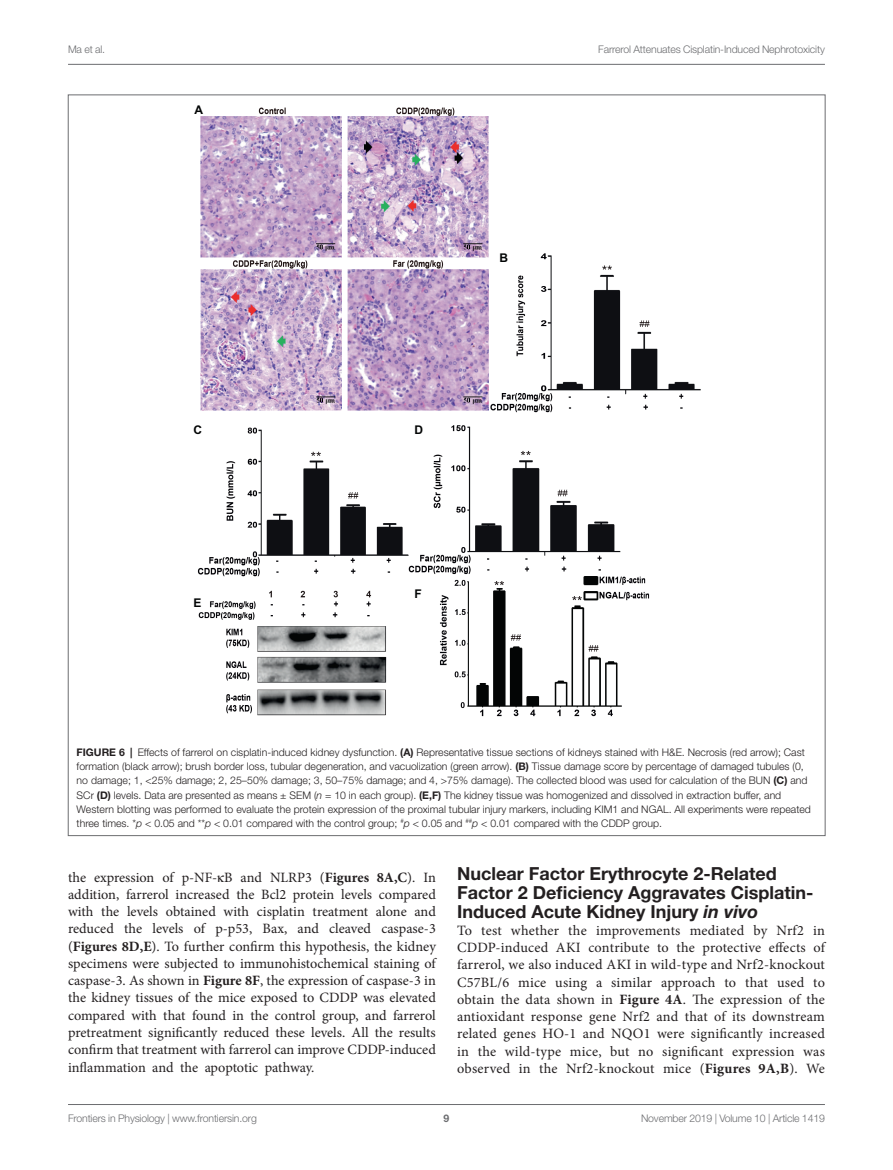
<style>
.page{position:relative;width:893px;height:1170px;background:#fff}
.page>*{position:absolute;margin:0;border:0;box-sizing:border-box;transform-origin:0 0}
.HEAD_2{font:700 18px/18.8px "Helvetica Neue LT Std";color:#231f20}
.TEXT_FLUSH{font:14.25px/17.2px "Minion Pro";letter-spacing:.005em;color:#231f20;text-align:justify}
.t1{font:700 12px "Arial";color:#030505}
.FIG_LEG{font:300 10.5px/14.2px "Helvetica Neue LT Std";color:#231f20}
.t2{font:300 10.5px "Helvetica Neue LT Std";letter-spacing:-.015em;color:#6c6d70}
.t3{font:700 10.5px "Helvetica Neue LT Std";color:#6c6d70}
.s1{font-weight:700}
.s2{font-style:italic}
.s3{font-family:"STIX General"}
</style>
<div class="page">
<hr style="left:68px;top:64px;width:757px;height:1px;background:#6c6d70">
<hr style="left:68px;top:1104px;width:757px;height:1px;background:#6c6d70">
<img style="left:197px;top:107px;width:504px;height:610px">
<p class="t2" style="left:68px;top:42px;width:39px">Ma et al.</p>
<p class="t2" style="left:598px;top:42px;width:228px">Farrerol Attenuates Cisplatin-Induced Nephrotoxicity</p>
<p class="t1" style="left:195px;top:101px;width:10px">A</p>
<p class="t1" style="left:193px;top:422px;width:10px">C</p>
<p class="t1" style="left:415px;top:422px;width:10px">D</p>
<p class="t1" style="left:193px;top:595px;width:10px">E</p>
<p class="t1" style="left:415px;top:586px;width:9px">F</p>
<p class="t1" style="left:499px;top:250px;width:10px">B</p>
<p class="FIG_LEG" style="left:77px;top:744px;width:736px"><span class="s1">FIGURE 6 |</span> Effects of farrerol on cisplatin-induced kidney dysfunction. <span class="s1">(A)</span> Representative tissue sections of kidneys stained with H&amp;E. Necrosis (red arrow); Cast formation (black arrow); brush border loss, tubular degeneration, and vacuolization (green arrow). <span class="s1">(B)</span> Tissue damage score by percentage of damaged tubules (0, no damage; 1, &lt;25% damage; 2, 25–50% damage; 3, 50–75% damage; and 4, &gt;75% damage). The collected blood was used for calculation of the BUN <span class="s1">(C)</span> and SCr <span class="s1">(D)</span> levels. Data are presented as means ± SEM (<span class="s2">n</span> = 10 in each group). <span class="s1">(E,F)</span> The kidney tissue was homogenized and dissolved in extraction buffer, and Western blotting was performed to evaluate the protein expression of the proximal tubular injury markers, including KIM1 and NGAL. All experiments were repeated three times. *<span class="s2">p</span> &lt; 0.05 and **<span class="s2">p</span> &lt; 0.01 compared with the control group; <sup>#</sup><span class="s2">p</span> &lt; 0.05 and <sup>##</sup><span class="s2">p</span> &lt; 0.01 compared with the CDDP group.</p>
<p class="TEXT_FLUSH" style="left:68px;top:868px;width:369px">the expression of p-NF-<span class="s3">κ</span>B and NLRP3 (<span class="s1">Figures 8A,C</span>). In addition, farrerol increased the Bcl2 protein levels compared with the levels obtained with cisplatin treatment alone and reduced the levels of p-p53, Bax, and cleaved caspase-3 (<span class="s1">Figures 8D,E</span>). To further confirm this hypothesis, the kidney specimens were subjected to immunohistochemical staining of caspase-3. As shown in <span class="s1">Figure 8F</span>, the expression of caspase-3 in the kidney tissues of the mice exposed to CDDP was elevated compared with that found in the control group, and farrerol pretreatment significantly reduced these levels. All the results confirm that treatment with farrerol can improve CDDP-induced inflammation and the apoptotic pathway.</p>
<p class="HEAD_2" style="left:457px;top:863px;width:358px">Nuclear Factor Erythrocyte 2-Related<br>Factor 2 Deficiency Aggravates Cisplatin-<br>Induced Acute Kidney Injury <span class="s2">in vivo</span></p>
<p class="TEXT_FLUSH" style="left:457px;top:921px;width:369px">To test whether the improvements mediated by Nrf2 in CDDP-induced AKI contribute to the protective effects of farrerol, we also induced AKI in wild-type and Nrf2-knockout C57BL/6 mice using a similar approach to that used to obtain the data shown in <span class="s1">Figure 4A</span>. The expression of the antioxidant response gene Nrf2 and that of its downstream related genes HO-1 and NQO1 were significantly increased in the wild-type mice, but no significant expression was observed in the Nrf2-knockout mice (<span class="s1">Figures 9A,B</span>). We</p>
<p class="t2" style="left:68px;top:1111px;width:190px">Frontiers in Physiology | www.frontiersin.org</p>
<p class="t3" style="left:444px;top:1111px;width:7px">9</p>
<p class="t2" style="left:641px;top:1111px;width:185px">November 2019 | Volume 10 | Article 1419</p>
</div>
